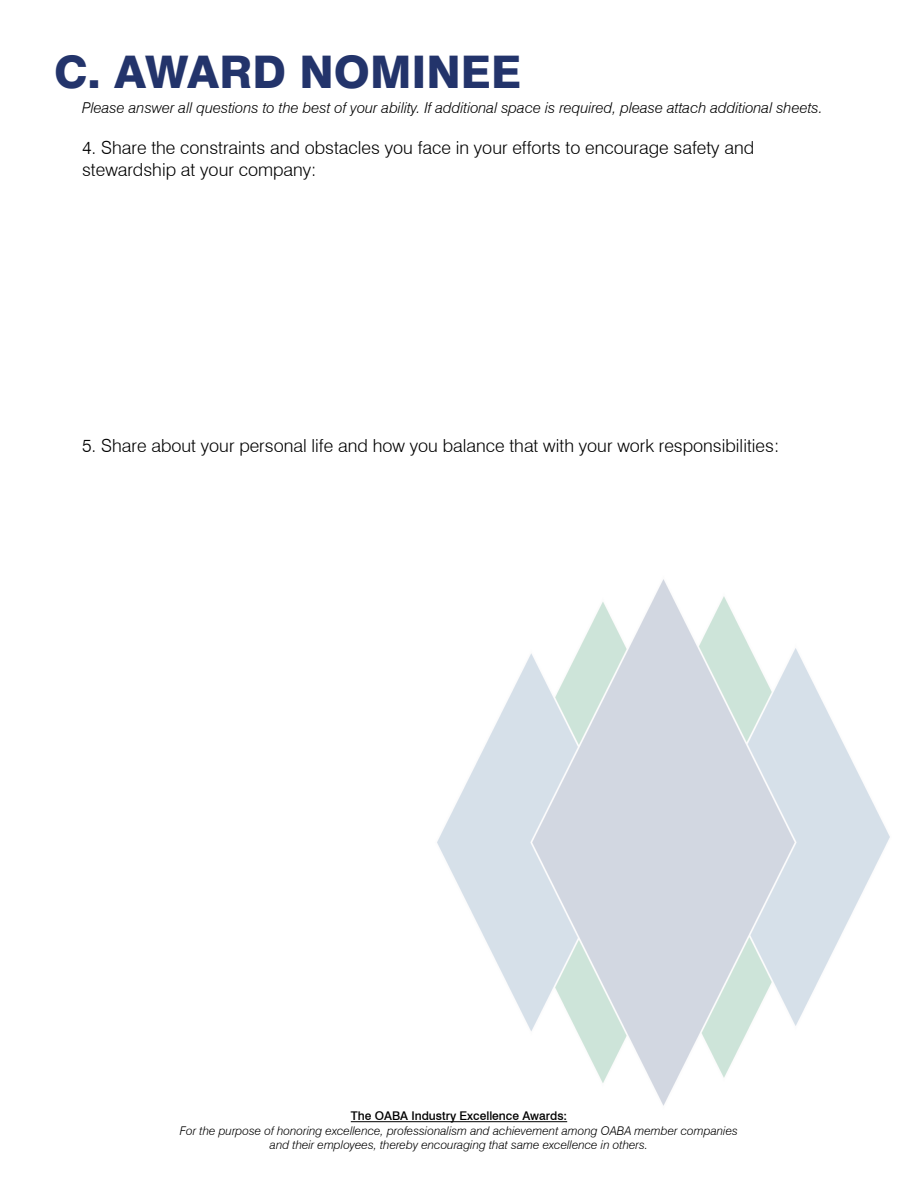
<style>
.page{position:relative;width:918px;height:1188px;background:#fff}
.page>*{position:absolute;margin:0;border:0;box-sizing:border-box;transform-origin:0 0}
.t1{font:800 45px "Swiss 721 BT";color:#23346b}
.t2{font:300 18px/21.6px "Swiss 721 BT";color:#000}
.t3{font:italic 300 15px "Swiss 721 BT";color:#000}
.t4{font:italic 300 12px/14.4px "Swiss 721 BT";color:#000;text-align:center}
.t5{font:500 12px "Swiss 721 BT";color:#000}
</style>
<div class="page">
<img style="left:383px;top:579px;width:507px;height:544px">
<hr style="left:351px;top:1121px;width:216px;height:1px;background:#000">
<h1 class="t1" style="left:54px;top:45px;width:469px">C. AWARD NOMINEE</h1>
<p class="t3" style="left:82px;top:98px;width:742px">Please answer all questions to the best of your ability. If additional space is required, please attach additional sheets.</p>
<p class="t2" style="left:82px;top:137px;width:674px">4. Share the constraints and obstacles you face in your efforts to encourage safety and stewardship at your company:</p>
<p class="t2" style="left:82px;top:435px;width:699px">5. Share about your personal life and how you balance that with your work responsibilities:</p>
<p class="t5" style="left:351px;top:1109px;width:218px">The OABA Industry Excellence Awards:</p>
<p class="t4" style="left:180px;top:1123px;width:559px">For the purpose of honoring excellence, professionalism and achievement among OABA member companies and their employees, thereby encouraging that same excellence in others.</p>
</div>
